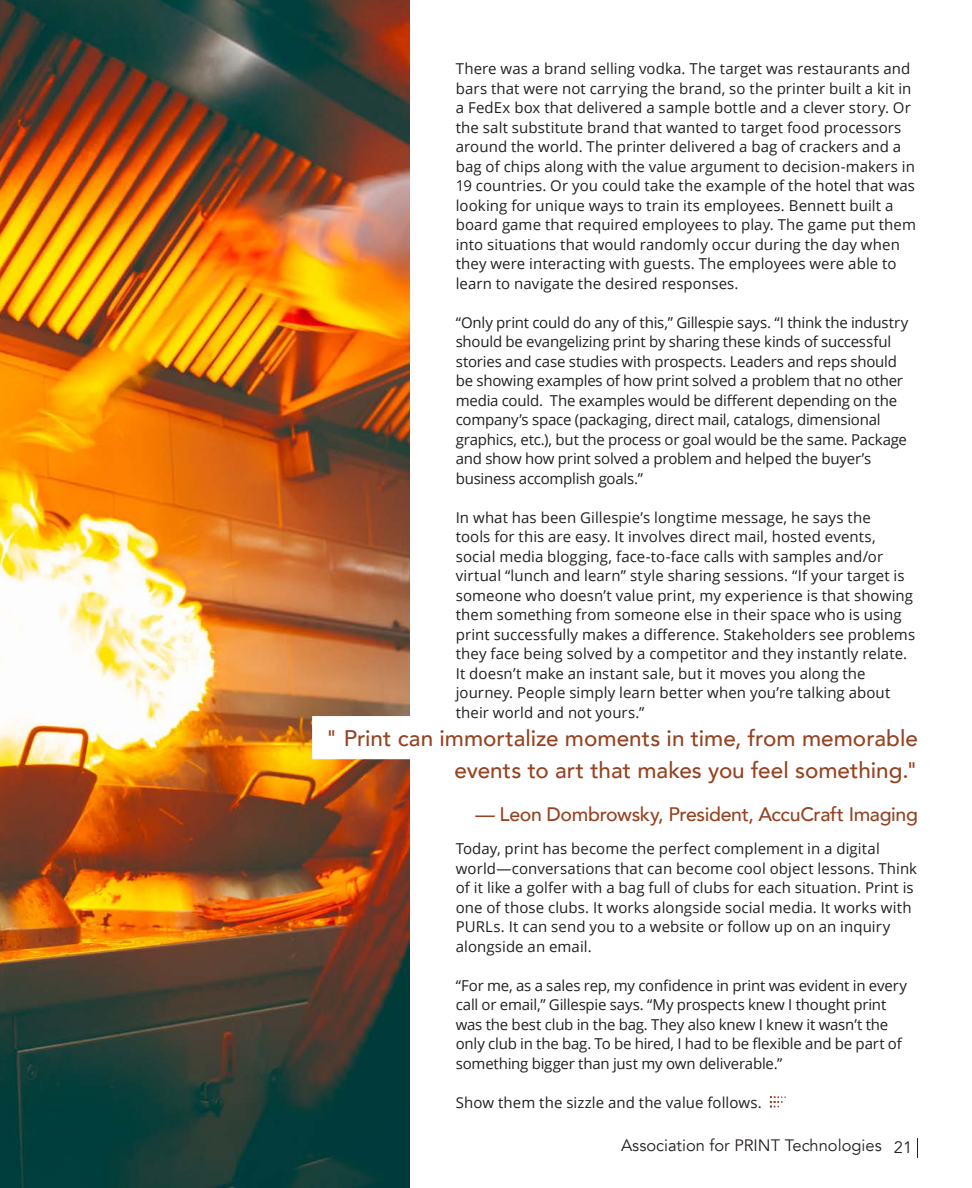
<style>
.page{position:relative;width:972px;height:1188px;background:#fff}
.page>*{position:absolute;margin:0;border:0;box-sizing:border-box;transform-origin:0 0}
.t1{font:500 22.5px/31.5px "Avenir";color:#964321;text-align:right}
.t2{font:500 19.5px "Avenir";letter-spacing:-.02em;color:#964321}
.t3{font:16.5px "Avenir";color:#231f20}
.t4{font:15px/19.5px "Open Sans";letter-spacing:.005em;color:#231f20}
.t5{font:15px/19.5px "Open Sans";letter-spacing:-.015em;color:#231f20}
</style>
<div class="page">
<img style="left:0;top:0;width:410px;height:1188px">
<svg style="left:312px;top:716px;width:98px;height:82px"></svg>
<svg style="left:770px;top:1096px;width:16px;height:12px"></svg>
<p class="t4" style="left:456px;top:59px;width:462px">There was a brand selling vodka. The target was restaurants and bars that were not carrying the brand, so the printer built a kit in a FedEx box that delivered a sample bottle and a clever story. Or the salt substitute brand that wanted to target food processors around the world. The printer delivered a bag of crackers and a bag of chips along with the value argument to decision-makers in 19 countries. Or you could take the example of the hotel that was looking for unique ways to train its employees. Bennett built a board game that required employees to play. The game put them into situations that would randomly occur during the day when they were interacting with guests. The employees were able to learn to navigate the desired responses.</p>
<p class="t5" style="left:456px;top:312px;width:454px">“Only print could do any of this,” Gillespie says. “I think the industry should be evangelizing print by sharing these kinds of successful stories and case studies with prospects. Leaders and reps should be showing examples of how print solved a problem that no other media could. The examples would be different depending on the company’s space (packaging, direct mail, catalogs, dimensional graphics, etc.), but the process or goal would be the same. Package and show how print solved a problem and helped the buyer’s business accomplish goals.”</p>
<p class="t4" style="left:456px;top:507px;width:461px">In what has been Gillespie’s longtime message, he says the<br>tools for this are easy. It involves direct mail, hosted events, social media blogging, face-to-face calls with samples and/or virtual “lunch and learn” style sharing sessions. “If your target is someone who doesn’t value print, my experience is that showing them something from someone else in their space who is using print successfully makes a difference. Stakeholders see problems they face being solved by a competitor and they instantly relate.<br>It doesn’t make an instant sale, but it moves you along the journey. People simply learn better when you’re talking about their world and not yours.”</p>
<p class="t1" style="left:326px;top:722px;width:594px">" Print can immortalize moments in time, from memorable events to art that makes you feel something."</p>
<p class="t2" style="left:475px;top:798px;width:444px">— Leon Dombrowsky, President, AccuCraft Imaging</p>
<p class="t4" style="left:456px;top:839px;width:463px">Today, print has become the perfect complement in a digital world—conversations that can become cool object lessons. Think of it like a golfer with a bag full of clubs for each situation. Print is one of those clubs. It works alongside social media. It works with PURLs. It can send you to a website or follow up on an inquiry alongside an email.</p>
<p class="t5" style="left:456px;top:975px;width:453px">“For me, as a sales rep, my confidence in print was evident in every call or email,” Gillespie says. “My prospects knew I thought print was the best club in the bag. They also knew I knew it wasn’t the only club in the bag. To be hired, I had to be flexible and be part of something bigger than just my own deliverable.”</p>
<p class="t4" style="left:456px;top:1092px;width:308px">Show them the sizzle and the value follows.</p>
<p class="t3" style="left:621px;top:1135px;width:262px">Association for PRINT Technologies</p>
<p class="t3" style="left:894px;top:1137px;width:20px">21</p>
</div>
